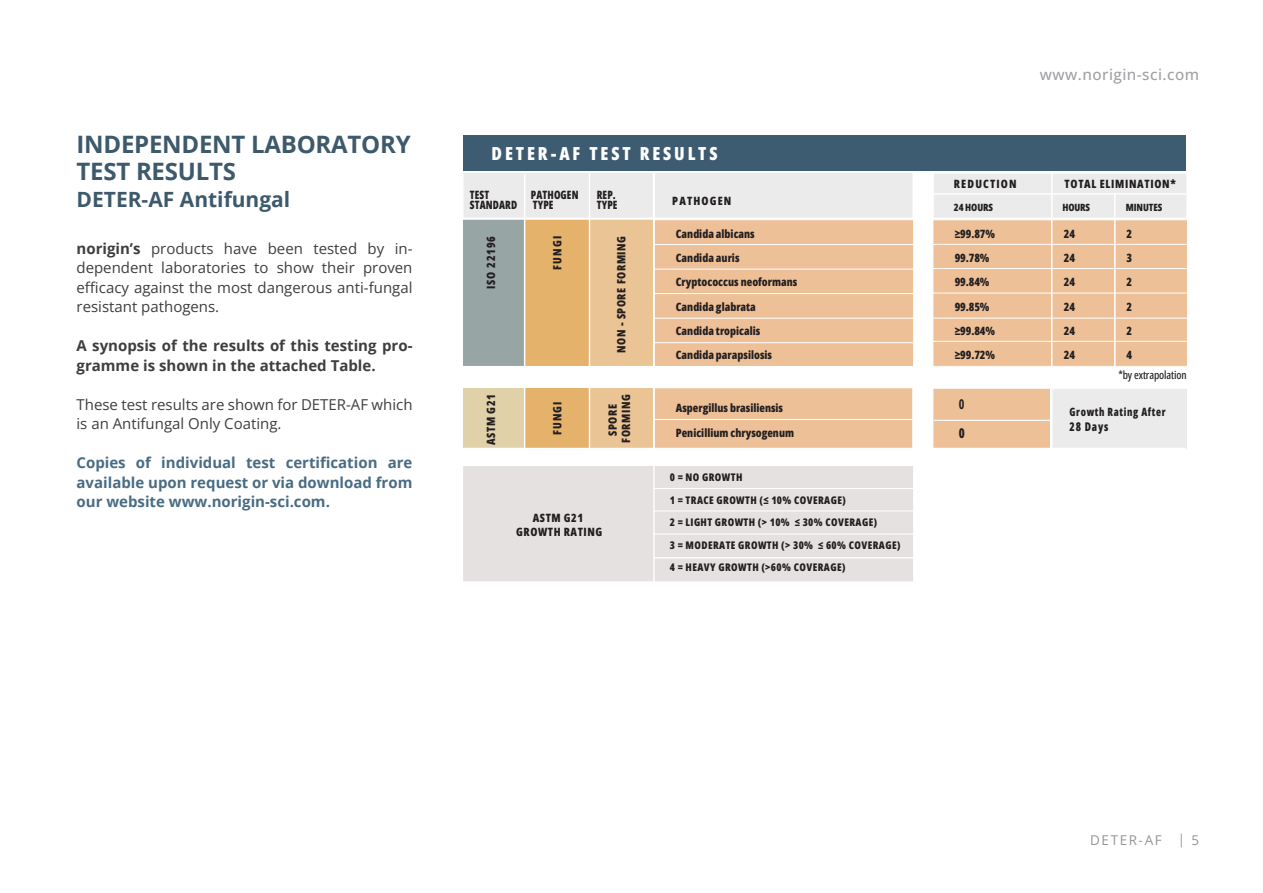
<style>
.page{position:relative;width:1263px;height:893px;background:#fff}
.page>*{position:absolute;margin:0;border:0;box-sizing:border-box;transform-origin:0 0}
.Text{font:700 24px/27px "Open Sans";letter-spacing:-.01em;color:#3d596c}
.Text-2{font:700 21px "Open Sans";color:#3d596c}
.t1{font:800 18px "Open Sans Condensed";letter-spacing:.16em;color:#fff}
.t2{font:500 15.3px "Open Sans";letter-spacing:.03em;color:#a0a1a5}
.Text-3{font:15px/19.5px "Open Sans";color:#3e3e3f;text-align:justify}
.Text-4{font:700 15px/19.5px "Open Sans";color:#496c83;text-align:justify}
.Text-5{font:700 15px/19.5px "Open Sans";color:#3e3e3f}
.t3{font:13.5px "Open Sans";letter-spacing:.12em;color:#939598}
.t4{font:700 13.5px/28.5px "Open Sans Condensed";color:#231f20;scale:.9 1}
.t5{font:800 12px "Open Sans Condensed";letter-spacing:.08em;color:#231f20;scale:.9 1}
.t6{font:800 11.55px/10.1px "Open Sans Condensed";letter-spacing:.01em;color:#231f20;scale:.91 1}
.t7{font:800 11.4px/24.3px "Open Sans Condensed";color:#231f20}
.t8{font:800 11.4px/13.5px "Open Sans Condensed";letter-spacing:.05em;color:#231f20;text-align:center}
.t9{font:800 11.4px "Open Sans Condensed";letter-spacing:.1em;color:#231f20}
.t10{font:800 11.4px "Open Sans Condensed";letter-spacing:.06em;color:#231f20}
.t11{font:800 11.4px "Open Sans Condensed";letter-spacing:.06em;color:#231f20;scale:.9 1}
.t12{font:800 11.4px "Open Sans Condensed";letter-spacing:.08em;color:#231f20}
.t13{font:500 11.25px "Open Sans Condensed";letter-spacing:-.01em;color:#231f20}
.t14{font:800 10.5px/22.5px "Open Sans Condensed";letter-spacing:.04em;color:#231f20}
.t15{font:800 10.05px "Open Sans Condensed";letter-spacing:-.01em;color:#231f20}
.s1{font-weight:700}
.s2{font-weight:800}
</style>
<div class="page">
<div style="left:463px;top:136px;width:723px;height:35px;background:#3e5c71"></div>
<div style="left:464px;top:173px;width:448px;height:45px;background:#ebebec"></div>
<div style="left:654px;top:220px;width:259px;height:25px;background:#eec097"></div>
<div style="left:654px;top:245px;width:259px;height:25px;background:#eec097"></div>
<div style="left:654px;top:244px;width:260px;height:26px;border:1px solid #fff"></div>
<div style="left:654px;top:269px;width:259px;height:25px;background:#eec097"></div>
<div style="left:654px;top:269px;width:260px;height:25px;border:1px solid #fff"></div>
<div style="left:654px;top:294px;width:259px;height:25px;background:#eec097"></div>
<div style="left:654px;top:293px;width:260px;height:26px;border:1px solid #fff"></div>
<div style="left:463px;top:219px;width:63px;height:147px;background:#98a5a5"></div>
<div style="left:524px;top:219px;width:65px;height:147px;background:#e5b26c"></div>
<div style="left:590px;top:219px;width:63px;height:147px;background:#eac495"></div>
<div style="left:654px;top:318px;width:259px;height:25px;background:#eec097"></div>
<div style="left:654px;top:318px;width:260px;height:26px;border:1px solid #fff"></div>
<div style="left:654px;top:343px;width:259px;height:25px;background:#eec097"></div>
<div style="left:654px;top:342px;width:260px;height:26px;border:1px solid #fff"></div>
<hr style="left:463px;top:366px;width:723px;height:2px;background:#fff">
<svg style="left:933px;top:174px;width:253px;height:193px;background:#eeccad"></svg>
<div style="left:1053px;top:389px;width:133px;height:59px;background:#ebebec"></div>
<div style="left:933px;top:388px;width:117px;height:62px;background:#eec097"></div>
<div style="left:932px;top:388px;width:119px;height:62px;border:1px solid #fff"></div>
<hr style="left:933px;top:193px;width:253px;height:2px;background:#fff">
<hr style="left:1051px;top:171px;width:1px;height:378px;background:#fff">
<hr style="left:1114px;top:193px;width:1px;height:185px;background:#fff">
<svg style="left:463px;top:388px;width:450px;height:60px;background:#eac194"></svg>
<div style="left:463px;top:466px;width:190px;height:115px;background:#e5e1e1"></div>
<div style="left:654px;top:465px;width:259px;height:24px;background:#e5e1e1"></div>
<div style="left:654px;top:465px;width:260px;height:25px;border:1px solid #fff"></div>
<div style="left:654px;top:489px;width:259px;height:23px;background:#e5e1e1"></div>
<div style="left:654px;top:488px;width:260px;height:25px;border:1px solid #fff"></div>
<div style="left:654px;top:511px;width:259px;height:24px;background:#e5e1e1"></div>
<div style="left:654px;top:511px;width:260px;height:24px;border:1px solid #fff"></div>
<div style="left:654px;top:534px;width:259px;height:24px;background:#e5e1e1"></div>
<div style="left:654px;top:534px;width:260px;height:24px;border:1px solid #fff"></div>
<div style="left:654px;top:558px;width:259px;height:24px;background:#e5e1e1"></div>
<div style="left:654px;top:558px;width:260px;height:24px;border:1px solid #fff"></div>
<hr style="left:934px;top:420px;width:118px;height:1px;background:#fff">
<hr style="left:463px;top:218px;width:723px;height:2px;background:#fff">
<hr style="left:463px;top:448px;width:723px;height:2px;background:#fff">
<hr style="left:524px;top:174px;width:1px;height:285px;background:#fff">
<hr style="left:589px;top:171px;width:1px;height:289px;background:#fff">
<hr style="left:653px;top:172px;width:2px;height:288px;background:#fff">
<p class="Text" style="left:77px;top:131px;width:336px">INDEPENDENT LABORATORY<br>TEST RESULTS</p>
<p class="Text-2" style="left:77px;top:185px;width:215px">DETER-AF Antifungal</p>
<p class="Text-3" style="left:77px;top:238px;width:337px"><span class="s1">norigin’s</span> products have been tested by in&shy;dependent laboratories to show their proven efficacy against the most dangerous anti-fungal resistant pathogens.</p>
<p class="Text-5" style="left:77px;top:336px;width:337px">A synopsis of the results of this testing pro&shy;gramme is shown in the attached Table.</p>
<p class="Text-3" style="left:77px;top:394px;width:337px">These test results are shown for DETER-AF which is an Antifungal Only Coating.</p>
<p class="Text-4" style="left:77px;top:453px;width:337px">Copies of individual test certification are available upon request or via download from our website www.norigin-sci.com.</p>
<p class="t1" style="left:492px;top:141px;width:227px">DETER-AF TEST RESULTS</p>
<p class="t6" style="left:470px;top:190px;width:53px">TEST<br>STANDARD</p>
<p class="t12" style="left:483px;top:289px;width:55px;rotate:-90deg">ISO 22196</p>
<p class="t6" style="left:531px;top:190px;width:54px">PATHOGEN<br>TYPE</p>
<p class="t6" style="left:597px;top:190px;width:24px">REP.<br>TYPE</p>
<p class="t7" style="left:545px;top:270px;width:35px;rotate:-90deg">FUNGI</p>
<p class="t8" style="left:614px;top:353px;width:118px;rotate:-90deg">NON - SPORE FORMING</p>
<p class="t7" style="left:479px;top:445px;width:52px;rotate:-90deg">ASTM G21</p>
<p class="t7" style="left:545px;top:435px;width:35px;rotate:-90deg">FUNGI</p>
<p class="t8" style="left:606px;top:443px;width:50px;rotate:-90deg">SPORE<br>FORMING</p>
<p class="t8" style="left:516px;top:511px;width:88px">ASTM G21<br>GROWTH RATING</p>
<p class="t9" style="left:672px;top:193px;width:61px">PATHOGEN</p>
<p class="t7" style="left:676px;top:221px;width:123px">Candida albicans<br>Candida auris<br>Cryptococcus neoformans<br>Candida glabrata<br>Candida tropicalis<br>Candida parapsilosis</p>
<p class="t7" style="left:676px;top:395px;width:109px">Aspergillus brasiliensis</p>
<p class="t7" style="left:676px;top:420px;width:120px">Penicillium chrysogenum</p>
<p class="t14" style="left:670px;top:466px;width:232px">0 = NO GROWTH<br>1 = TRACE GROWTH (≤ 10% COVERAGE)<br>2 = LIGHT GROWTH (&gt; 10% ≤ 30% COVERAGE)<br>3 = MODERATE GROWTH (&gt; 30% ≤ 60% COVERAGE)<br>4 = HEAVY GROWTH (&gt;60% COVERAGE)</p>
<h3 class="t2" style="left:1040px;top:64px;width:161px">www.norigin-sci.com</h3>
<p class="t9" style="left:954px;top:176px;width:64px">REDUCTION</p>
<p class="t10" style="left:1065px;top:176px;width:113px">TOTAL ELIMINATION*</p>
<p class="t15" style="left:954px;top:200px;width:41px">24 HOURS</p>
<p class="t15" style="left:1062px;top:200px;width:29px">HOURS</p>
<p class="t15" style="left:1126px;top:200px;width:38px">MINUTES</p>
<p class="t7" style="left:955px;top:221px;width:42px">≥99.87%<br>99.78%<br>99.84%<br>99.85% ≥99.84% ≥99.72%</p>
<p class="t7" style="left:1064px;top:221px;width:13px;text-align:justify">24<br>24<br>24<br>24<br>24<br>24</p>
<p class="t7" style="left:1126px;top:221px;width:7px;text-align:justify">2<br>3<br>2<br>2<br>2<br>4</p>
<p class="t13" style="left:1118px;top:367px;width:70px">*by extrapolation</p>
<p class="t4" style="left:959px;top:390px;width:8px">0<br><span class="s2">0</span></p>
<p class="t11" style="left:1069px;top:404px;width:108px">Growth Rating After</p>
<p class="t5" style="left:1069px;top:418px;width:45px">28 Days</p>
<p class="t3" style="left:1090px;top:831px;width:111px">DETER-AF | 5</p>
</div>
